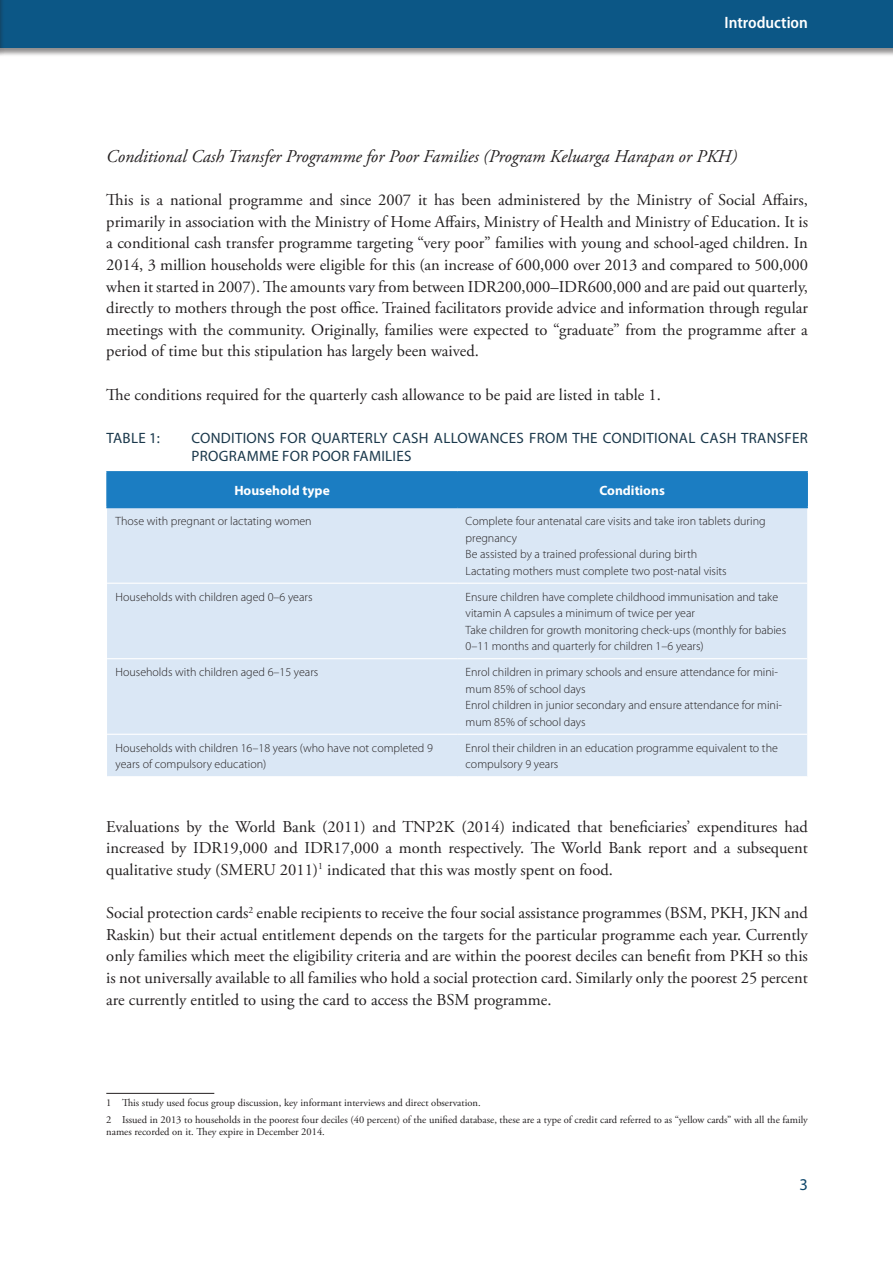
<style>
.page{position:relative;width:893px;height:1263px;background:#fff}
.page>*{position:absolute;margin:0;border:0;box-sizing:border-box;transform-origin:0 0}
.t1{font:italic 18px "Adobe Garamond Pro";color:#231f20}
.t2{font:16.5px/21.6px "Adobe Garamond Pro";color:#231f20;text-align:justify}
.t3{font:600 semi-condensed 16.5px "Myriad Pro";color:#fff}
.page_number{font:16.5px "Myriad Pro";color:#0d466a}
.table_title{font:15px/18px "Myriad Pro";letter-spacing:.02em;color:#1a384b}
.table_heading{font:700 13.5px "Myriad Pro";color:#fff}
.table_normal{font:300 12px/16.5px "Myriad Pro";color:#231f20}
.footnote{font:10.5px/12.6px "Adobe Garamond Pro";color:#231f20}
</style>
<div class="page">
<div style="left:0;top:0;width:893px;height:56px;background:#231f20;opacity:.5"></div>
<div style="left:0;top:0;width:893px;height:48px;background:#0c5786"></div>
<div style="left:0;top:0;width:5px;height:56px;background:#231f20;opacity:.5"></div>
<hr style="left:0;top:0;width:1px;height:48px;background:#0c5786">
<div style="left:108px;top:473px;width:698px;height:34px;background:#1b7dc2"></div>
<div style="left:107px;top:508px;width:700px;height:268px;background:#dae7f5"></div>
<hr style="left:457px;top:583px;width:350px;height:1px;background:#fff">
<hr style="left:106px;top:471px;width:351px;height:2px;background:#1b7dc2">
<hr style="left:106px;top:473px;width:2px;height:34px;background:#1b7dc2">
<hr style="left:106px;top:507px;width:351px;height:1px;background:#1b7dc2">
<hr style="left:457px;top:471px;width:351px;height:2px;background:#1b7dc2">
<hr style="left:456px;top:473px;width:2px;height:34px;background:#1b7dc2">
<hr style="left:806px;top:473px;width:2px;height:34px;background:#1b7dc2">
<hr style="left:457px;top:507px;width:351px;height:1px;background:#1b7dc2">
<hr style="left:107px;top:583px;width:350px;height:1px;background:#fff">
<hr style="left:107px;top:658px;width:350px;height:1px;background:#fff">
<hr style="left:457px;top:658px;width:350px;height:1px;background:#fff">
<hr style="left:107px;top:734px;width:350px;height:1px;background:#fff">
<hr style="left:457px;top:734px;width:350px;height:1px;background:#fff">
<hr style="left:106px;top:1093px;width:108px;height:1px;background:#231f20">
<p class="t3" style="left:724px;top:13px;width:85px">Introduction</p>
<p class="t1" style="left:106px;top:145px;width:632px">Conditional Cash Transfer Programme for Poor Families (Program Keluarga Harapan or PKH)</p>
<p class="t2" style="left:106px;top:190px;width:703px">This is a national programme and since 2007 it has been administered by the Ministry of Social Affairs, primarily in association with the Ministry of Home Affairs, Ministry of Health and Ministry of Education. It is a conditional cash transfer programme targeting “very poor” families with young and school-aged children. In 2014, 3 million households were eligible for this (an increase of 600,000 over 2013 and compared to 500,000 when it started in 2007). The amounts vary from between IDR200,000–IDR600,000 and are paid out quarterly, directly to mothers through the post office. Trained facilitators provide advice and information through regular meetings with the community. Originally, families were expected to “graduate” from the programme after a period of time but this stipulation has largely been waived.</p>
<p class="t2" style="left:106px;top:384px;width:556px">The conditions required for the quarterly cash allowance to be paid are listed in table 1.</p>
<p class="table_title" style="left:106px;top:429px;width:55px">TABLE 1:</p>
<p class="table_title" style="left:191px;top:429px;width:618px">CONDITIONS FOR QUARTERLY CASH ALLOWANCES FROM THE CONDITIONAL CASH TRANSFER<br>PROGRAMME FOR POOR FAMILIES</p>
<p class="table_heading" style="left:234px;top:481px;width:97px">Household type</p>
<p class="table_heading" style="left:599px;top:481px;width:67px">Conditions</p>
<p class="table_normal" style="left:116px;top:513px;width:198px">Those with pregnant or lactating women</p>
<p class="table_normal" style="left:466px;top:513px;width:302px">Complete four antenatal care visits and take iron tablets during pregnancy</p>
<p class="table_normal" style="left:466px;top:546px;width:233px">Be assisted by a trained professional during birth</p>
<p class="table_normal" style="left:466px;top:563px;width:263px">Lactating mothers must complete two post-natal visits</p>
<p class="table_normal" style="left:116px;top:589px;width:198px">Households with children aged 0–6 years</p>
<p class="table_normal" style="left:466px;top:589px;width:314px">Ensure children have complete childhood immunisation and take vitamin A capsules a minimum of twice per year</p>
<p class="table_normal" style="left:466px;top:622px;width:322px">Take children for growth monitoring check-ups (monthly for babies<br>0–11 months and quarterly for children 1–6 years)</p>
<p class="table_normal" style="left:116px;top:664px;width:204px">Households with children aged 6–15 years</p>
<p class="table_normal" style="left:466px;top:664px;width:314px">Enrol children in primary schools and ensure attendance for mini&shy;mum 85% of school days</p>
<p class="table_normal" style="left:466px;top:697px;width:318px">Enrol children in junior secondary and ensure attendance for mini&shy;mum 85% of school days</p>
<p class="table_normal" style="left:116px;top:740px;width:319px">Households with children 16–18 years (who have not completed 9 years of compulsory education)</p>
<p class="table_normal" style="left:466px;top:740px;width:314px">Enrol their children in an education programme equivalent to the compulsory 9 years</p>
<p class="t2" style="left:106px;top:816px;width:703px">Evaluations by the World Bank (2011) and TNP2K (2014) indicated that beneficiaries’ expenditures had increased by IDR19,000 and IDR17,000 a month respectively. The World Bank report and a subsequent qualitative study (SMERU 2011)<sup>1</sup> indicated that this was mostly spent on food.</p>
<p class="t2" style="left:106px;top:903px;width:703px">Social protection cards<sup>2</sup> enable recipients to receive the four social assistance programmes (BSM, PKH, JKN and Raskin) but their actual entitlement depends on the targets for the particular programme each year. Currently only families which meet the eligibility criteria and are within the poorest deciles can benefit from PKH so this is not universally available to all families who hold a social protection card. Similarly only the poorest 25 percent are currently entitled to using the card to access the BSM programme.</p>
<p class="footnote" style="left:106px;top:1097px;width:376px">1 This study used focus group discussion, key informant interviews and direct observation.</p>
<p class="footnote" style="left:106px;top:1113px;width:703px">2 Issued in 2013 to households in the poorest four deciles (40 percent) of the unified database, these are a type of credit card referred to as “yellow cards” with all the family names recorded on it. They expire in December 2014.</p>
<p class="page_number" style="left:799px;top:1174px;width:10px">3</p>
</div>
